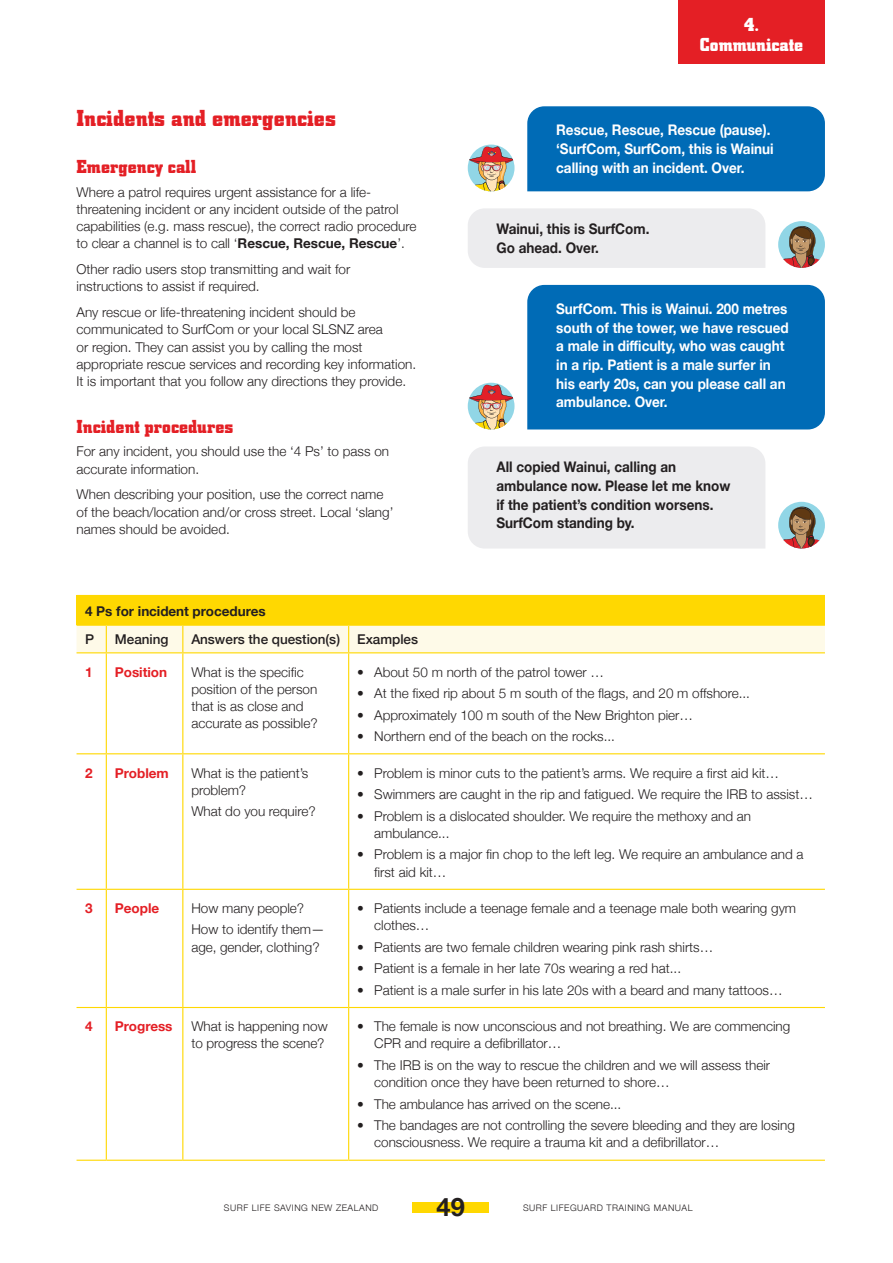
<style>
.page{position:relative;width:893px;height:1263px;background:#fff}
.page>*{position:absolute;margin:0;border:0;box-sizing:border-box;transform-origin:0 0}
.t1{font:700 25.35px "Helvetica Neue";color:#231f20}
.Heading_2{font:700 24px "Centrum";letter-spacing:.005em;color:#e41f25}
.Heading_3{font:700 19.5px "Centrum";color:#e41f25}
.Heading_3-2{font:700 19.5px "Centrum";color:#fff}
.BODY{font:700 14.55px/18.6px "Helvetica Neue";color:#fff;scale:.92 1}
.BODY-2{font:700 14.55px/18.6px "Helvetica Neue";color:#231f20;scale:.92 1}
.BODY-3{font:300 13.5px/17.2px "Helvetica Neue";color:#231f20}
.BODY-4{font:500 13.5px "Helvetica Neue";color:#231f20}
.BODY-5{font:700 13.5px "Helvetica Neue";color:#e41f25}
.Heading_4{font:700 13.5px "Helvetica Neue";letter-spacing:-.005em;color:#231f20}
.t2{font:300 9px "Helvetica Neue";letter-spacing:.06em;color:#231f20}
.s1{font-weight:700}
</style>
<div class="page">
<div style="left:413px;top:1202px;width:76px;height:11px;background:#ffd801"></div>
<div style="left:678px;top:0;width:147px;height:64px;background:#e41f25"></div>
<div style="left:77px;top:595px;width:748px;height:30px;background:#ffd801"></div>
<hr style="left:106px;top:653px;width:1px;height:100px;background:#ffd801">
<hr style="left:182px;top:653px;width:1px;height:100px;background:#ffd801">
<hr style="left:348px;top:653px;width:1px;height:100px;background:#ffd801">
<svg style="left:77px;top:753px;width:29px;height:1px"></svg>
<hr style="left:106px;top:753px;width:77px;height:1px;background:#ffd801">
<hr style="left:106px;top:754px;width:1px;height:135px;background:#ffd801">
<hr style="left:183px;top:753px;width:166px;height:1px;background:#ffd801">
<hr style="left:182px;top:754px;width:1px;height:135px;background:#ffd801">
<hr style="left:349px;top:753px;width:476px;height:1px;background:#ffd801">
<hr style="left:348px;top:754px;width:1px;height:135px;background:#ffd801">
<svg style="left:77px;top:889px;width:29px;height:1px"></svg>
<hr style="left:106px;top:889px;width:77px;height:1px;background:#ffd801">
<hr style="left:106px;top:890px;width:1px;height:117px;background:#ffd801">
<hr style="left:183px;top:889px;width:166px;height:1px;background:#ffd801">
<hr style="left:182px;top:890px;width:1px;height:117px;background:#ffd801">
<hr style="left:349px;top:889px;width:476px;height:1px;background:#ffd801">
<hr style="left:348px;top:890px;width:1px;height:117px;background:#ffd801">
<svg style="left:77px;top:1007px;width:29px;height:1px"></svg>
<hr style="left:106px;top:1007px;width:77px;height:1px;background:#ffd801">
<hr style="left:106px;top:1008px;width:1px;height:152px;background:#ffd801">
<hr style="left:183px;top:1007px;width:166px;height:1px;background:#ffd801">
<hr style="left:182px;top:1008px;width:1px;height:152px;background:#ffd801">
<hr style="left:349px;top:1007px;width:476px;height:1px;background:#ffd801">
<hr style="left:348px;top:1008px;width:1px;height:152px;background:#ffd801">
<svg style="left:77px;top:1160px;width:29px;height:1px"></svg>
<hr style="left:106px;top:1160px;width:77px;height:1px;background:#ffd801">
<hr style="left:183px;top:1160px;width:166px;height:1px;background:#ffd801">
<hr style="left:349px;top:1160px;width:476px;height:1px;background:#ffd801">
<div style="left:77px;top:625px;width:748px;height:28px;background:#fefae8"></div>
<hr style="left:106px;top:652px;width:77px;height:1px;background:#ffd801">
<hr style="left:183px;top:652px;width:166px;height:1px;background:#ffd801">
<hr style="left:349px;top:652px;width:476px;height:1px;background:#ffd801">
<svg style="left:469px;top:145px;width:45px;height:46px"></svg>
<div style="left:527px;top:106px;width:298px;height:85px;background:#006bb6"></div>
<svg style="left:469px;top:383px;width:45px;height:46px"></svg>
<div style="left:527px;top:285px;width:298px;height:144px;background:#006bb6"></div>
<svg style="left:778px;top:221px;width:47px;height:47px"></svg>
<div style="left:468px;top:208px;width:297px;height:60px;background:#ececee"></div>
<svg style="left:778px;top:502px;width:47px;height:47px"></svg>
<div style="left:468px;top:447px;width:297px;height:102px;background:#ececee"></div>
<p class="Heading_2" style="left:77px;top:105px;width:261px">Incidents and emergencies</p>
<p class="Heading_3" style="left:77px;top:156px;width:121px">Emergency call</p>
<p class="BODY-3" style="left:77px;top:182px;width:341px">Where a patrol requires urgent assistance for a life&shy;threatening incident or any incident outside of the patrol capabilities (e.g. mass rescue), the correct radio procedure to clear a channel is to call ‘<span class="s1">Rescue, Rescue, Rescue</span>’.</p>
<p class="BODY-3" style="left:77px;top:260px;width:275px">Other radio users stop transmitting and wait for instructions to assist if required.</p>
<p class="BODY-3" style="left:77px;top:303px;width:341px">Any rescue or life-threatening incident should be communicated to SurfCom or your local SLSNZ area<br>or region. They can assist you by calling the most appropriate rescue services and recording key information.<br>It is important that you follow any directions they provide.</p>
<p class="Heading_3" style="left:77px;top:415px;width:158px">Incident procedures</p>
<p class="BODY-3" style="left:77px;top:442px;width:314px">For any incident, you should use the ‘4 Ps’ to pass on accurate information.</p>
<p class="BODY-3" style="left:77px;top:485px;width:318px">When describing your position, use the correct name of the beach/location and/or cross street. Local ‘slang’ names should be avoided.</p>
<p class="Heading_3-2" style="left:744px;top:14px;width:17px">4.</p>
<p class="Heading_3-2" style="left:700px;top:34px;width:105px">Communicate</p>
<p class="BODY" style="left:556px;top:121px;width:238px">Rescue, Rescue, Rescue (pause). ‘SurfCom, SurfCom, this is Wainui calling with an incident. Over.</p>
<p class="BODY-2" style="left:496px;top:220px;width:168px">Wainui, this is SurfCom.<br>Go ahead. Over.</p>
<p class="BODY" style="left:556px;top:300px;width:254px">SurfCom. This is Wainui. 200 metres south of the tower, we have rescued a male in difficulty, who was caught in a rip. Patient is a male surfer in his early 20s, can you please call an ambulance. Over.</p>
<p class="BODY-2" style="left:496px;top:458px;width:256px">All copied Wainui, calling an ambulance now. Please let me know if the patient’s condition worsens.<br>SurfCom standing by.</p>
<p class="Heading_4" style="left:85px;top:600px;width:182px">4 Ps for incident procedures</p>
<p class="BODY-4" style="left:85px;top:629px;width:11px">P</p>
<p class="BODY-4" style="left:115px;top:629px;width:55px">Meaning</p>
<p class="BODY-4" style="left:191px;top:629px;width:150px">Answers the question(s)</p>
<p class="BODY-4" style="left:357px;top:629px;width:62px">Examples</p>
<p class="BODY-5" style="left:85px;top:661px;width:9px">1</p>
<p class="BODY-5" style="left:115px;top:661px;width:54px">Position</p>
<p class="BODY-3" style="left:191px;top:662px;width:128px">What is the specific position of the person that is as close and accurate as possible?</p>
<p class="BODY-3" style="left:357px;top:662px;width:248px">• About 50 m north of the patrol tower …</p>
<p class="BODY-3" style="left:357px;top:684px;width:394px">• At the fixed rip about 5 m south of the flags, and 20 m offshore...</p>
<p class="BODY-3" style="left:357px;top:705px;width:337px">• Approximately 100 m south of the New Brighton pier…</p>
<p class="BODY-3" style="left:357px;top:727px;width:259px">• Northern end of the beach on the rocks...</p>
<p class="BODY-5" style="left:85px;top:762px;width:9px">2</p>
<p class="BODY-5" style="left:115px;top:762px;width:55px">Problem</p>
<p class="BODY-3" style="left:191px;top:763px;width:119px">What is the patient’s problem?</p>
<p class="BODY-3" style="left:191px;top:802px;width:126px">What do you require?</p>
<p class="BODY-5" style="left:85px;top:898px;width:9px">3</p>
<p class="BODY-5" style="left:115px;top:898px;width:46px">People</p>
<p class="BODY-3" style="left:191px;top:898px;width:114px">How many people?</p>
<p class="BODY-3" style="left:191px;top:920px;width:135px">How to identify them— age, gender, clothing?</p>
<p class="BODY-3" style="left:357px;top:763px;width:423px">• Problem is minor cuts to the patient’s arms. We require a first aid kit…</p>
<p class="BODY-3" style="left:357px;top:785px;width:457px">• Swimmers are caught in the rip and fatigued. We require the IRB to assist…</p>
<p class="BODY-3" style="left:374px;top:806px;width:378px;text-indent:-17px">• Problem is a dislocated shoulder. We require the methoxy and an ambulance...</p>
<p class="BODY-3" style="left:374px;top:845px;width:431px;text-indent:-17px">• Problem is a major fin chop to the left leg. We require an ambulance and a first aid kit…</p>
<p class="BODY-3" style="left:374px;top:898px;width:423px;text-indent:-17px">• Patients include a teenage female and a teenage male both wearing gym clothes…</p>
<p class="BODY-3" style="left:357px;top:937px;width:358px">• Patients are two female children wearing pink rash shirts…</p>
<p class="BODY-3" style="left:357px;top:959px;width:325px">• Patient is a female in her late 70s wearing a red hat...</p>
<p class="BODY-3" style="left:357px;top:980px;width:427px">• Patient is a male surfer in his late 20s with a beard and many tattoos…</p>
<p class="BODY-5" style="left:85px;top:1016px;width:9px">4</p>
<p class="BODY-5" style="left:115px;top:1016px;width:59px">Progress</p>
<p class="BODY-3" style="left:191px;top:1017px;width:138px">What is happening now to progress the scene?</p>
<p class="BODY-3" style="left:374px;top:1017px;width:418px;text-indent:-17px">• The female is now unconscious and not breathing. We are commencing<br>CPR and require a defibrillator…</p>
<p class="BODY-3" style="left:374px;top:1055px;width:397px;text-indent:-17px">• The IRB is on the way to rescue the children and we will assess their condition once they have been returned to shore…</p>
<p class="BODY-3" style="left:357px;top:1094px;width:266px">• The ambulance has arrived on the scene...</p>
<p class="BODY-3" style="left:374px;top:1116px;width:422px;text-indent:-17px">• The bandages are not controlling the severe bleeding and they are losing consciousness. We require a trauma kit and a defibrillator…</p>
<p class="t2" style="left:224px;top:1200px;width:156px">SURF LIFE SAVING NEW ZEALAND</p>
<h1 class="t1" style="left:437px;top:1187px;width:30px">49</h1>
<p class="t2" style="left:523px;top:1200px;width:171px">SURF LIFEGUARD TRAINING MANUAL</p>
</div>
